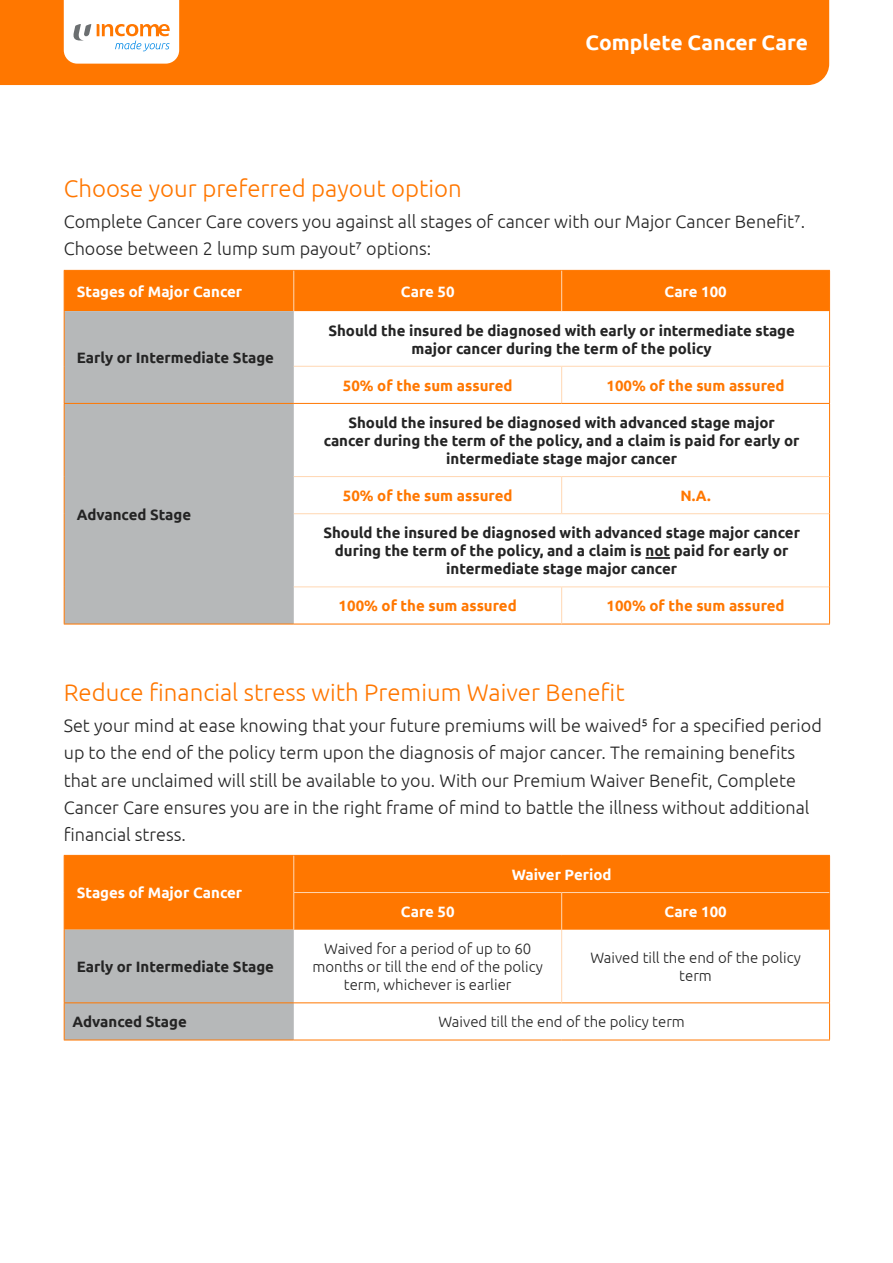
<style>
.page{position:relative;width:893px;height:1263px;background:#fff}
.page>*{position:absolute;margin:0;border:0;box-sizing:border-box;transform-origin:0 0}
.t1{font:300 24px "Ubuntu";color:#f70}
.t2{font:700 21px "Ubuntu";color:#fff}
.t3{font:300 18px/27px "Ubuntu";color:#242424}
.t4{font:700 15px/18px "Ubuntu";color:#242424;text-align:center}
.t5{font:300 15px/18px "Ubuntu";color:#242424;text-align:center}
.t6{font:700 15px "Ubuntu";color:#f70}
.t7{font:700 15px "Ubuntu";color:#fff}
</style>
<div class="page">
<div style="left:65px;top:271px;width:764px;height:40px;background:#f70"></div>
<div style="left:65px;top:311px;width:229px;height:313px;background:#b6b8b9"></div>
<hr style="left:64px;top:270px;width:230px;height:1px;background:#f70">
<hr style="left:64px;top:271px;width:1px;height:40px;background:#f70">
<hr style="left:294px;top:270px;width:268px;height:1px;background:#f70">
<hr style="left:562px;top:270px;width:268px;height:1px;background:#f70">
<hr style="left:829px;top:271px;width:1px;height:40px;background:#f70">
<hr style="left:64px;top:311px;width:1px;height:55px;background:#f70">
<hr style="left:64px;top:366px;width:1px;height:37px;background:#f70">
<hr style="left:829px;top:311px;width:1px;height:55px;background:#f70">
<hr style="left:829px;top:366px;width:1px;height:37px;background:#f70">
<hr style="left:64px;top:404px;width:1px;height:73px;background:#f70">
<hr style="left:64px;top:477px;width:1px;height:37px;background:#f70">
<hr style="left:64px;top:514px;width:1px;height:73px;background:#f70">
<hr style="left:64px;top:587px;width:1px;height:37px;background:#f70">
<hr style="left:64px;top:624px;width:230px;height:1px;background:#f70">
<hr style="left:829px;top:404px;width:1px;height:73px;background:#f70">
<hr style="left:829px;top:477px;width:1px;height:37px;background:#f70">
<hr style="left:829px;top:514px;width:1px;height:73px;background:#f70">
<hr style="left:829px;top:587px;width:1px;height:37px;background:#f70">
<hr style="left:294px;top:624px;width:268px;height:1px;background:#f70">
<hr style="left:562px;top:624px;width:268px;height:1px;background:#f70">
<hr style="left:293px;top:271px;width:1px;height:40px;background:#ffd7b2">
<hr style="left:561px;top:271px;width:1px;height:40px;background:#ffd7b2">
<hr style="left:294px;top:366px;width:268px;height:1px;background:#ffd7b2">
<hr style="left:562px;top:366px;width:267px;height:1px;background:#ffd7b2">
<hr style="left:561px;top:367px;width:1px;height:36px;background:#ffd7b2">
<hr style="left:294px;top:476px;width:268px;height:1px;background:#ffd7b2">
<hr style="left:562px;top:476px;width:267px;height:1px;background:#ffd7b2">
<hr style="left:561px;top:477px;width:1px;height:36px;background:#ffd7b2">
<hr style="left:294px;top:513px;width:268px;height:1px;background:#ffd7b2">
<hr style="left:562px;top:513px;width:267px;height:1px;background:#ffd7b2">
<hr style="left:294px;top:586px;width:268px;height:1px;background:#ffd7b2">
<hr style="left:562px;top:586px;width:267px;height:1px;background:#ffd7b2">
<hr style="left:561px;top:587px;width:1px;height:37px;background:#ffd7b2">
<hr style="left:64px;top:403px;width:230px;height:1px;background:#f70">
<hr style="left:294px;top:403px;width:268px;height:1px;background:#f70">
<hr style="left:562px;top:403px;width:268px;height:1px;background:#f70">
<hr style="left:645px;top:557px;width:25px;height:2px;background:#242424">
<div style="left:65px;top:856px;width:764px;height:74px;background:#f70"></div>
<div style="left:65px;top:930px;width:229px;height:110px;background:#b6b8b9"></div>
<hr style="left:64px;top:855px;width:230px;height:1px;background:#f70">
<hr style="left:64px;top:856px;width:1px;height:36px;background:#f70">
<hr style="left:64px;top:892px;width:1px;height:38px;background:#f70">
<hr style="left:294px;top:855px;width:268px;height:1px;background:#f70">
<hr style="left:562px;top:855px;width:268px;height:1px;background:#f70">
<hr style="left:829px;top:856px;width:1px;height:36px;background:#f70">
<hr style="left:829px;top:892px;width:1px;height:38px;background:#f70">
<hr style="left:64px;top:930px;width:1px;height:72px;background:#f70">
<hr style="left:829px;top:930px;width:1px;height:72px;background:#f70">
<hr style="left:64px;top:1003px;width:1px;height:37px;background:#f70">
<hr style="left:829px;top:1003px;width:1px;height:37px;background:#f70">
<hr style="left:64px;top:1040px;width:230px;height:1px;background:#f70">
<hr style="left:294px;top:1040px;width:268px;height:1px;background:#f70">
<hr style="left:562px;top:1040px;width:268px;height:1px;background:#f70">
<hr style="left:64px;top:1002px;width:230px;height:1px;background:#f70">
<hr style="left:294px;top:1002px;width:268px;height:1px;background:#f70">
<hr style="left:562px;top:1002px;width:268px;height:1px;background:#f70">
<hr style="left:293px;top:856px;width:1px;height:36px;background:#ffd7b2">
<hr style="left:293px;top:892px;width:269px;height:1px;background:#ffd7b2">
<hr style="left:293px;top:893px;width:1px;height:37px;background:#ffd7b2">
<hr style="left:562px;top:892px;width:267px;height:1px;background:#ffd7b2">
<hr style="left:561px;top:893px;width:1px;height:37px;background:#ffd7b2">
<hr style="left:561px;top:930px;width:1px;height:72px;background:#ffd7b2">
<div style="left:0;top:0;width:829px;height:85px;background:#f70"></div>
<svg style="left:64px;top:0;width:115px;height:64px"></svg>
<p class="t2" style="left:586px;top:30px;width:224px">Complete Cancer Care</p>
<h1 class="t1" style="left:64px;top:174px;width:399px">Choose your preferred payout option</h1>
<p class="t3" style="left:64px;top:208px;width:743px">Complete Cancer Care covers you against all stages of cancer with our Major Cancer Benefit⁷.<br>Choose between 2 lump sum payout⁷ options:</p>
<p class="t7" style="left:77px;top:282px;width:167px">Stages of Major Cancer</p>
<p class="t7" style="left:401px;top:282px;width:55px">Care 50</p>
<p class="t7" style="left:664px;top:282px;width:64px">Care 100</p>
<p class="t4" style="left:77px;top:348px;width:199px">Early or Intermediate Stage</p>
<p class="t4" style="left:77px;top:505px;width:116px">Advanced Stage</p>
<p class="t4" style="left:328px;top:321px;width:468px">Should the insured be diagnosed with early or intermediate stage major cancer during the term of the policy</p>
<p class="t6" style="left:343px;top:376px;width:171px">50% of the sum assured</p>
<p class="t6" style="left:606px;top:376px;width:180px">100% of the sum assured</p>
<p class="t4" style="left:324px;top:413px;width:477px">Should the insured be diagnosed with advanced stage major cancer during the term of the policy, and a claim is paid for early or intermediate stage major cancer</p>
<p class="t6" style="left:343px;top:486px;width:171px">50% of the sum assured</p>
<p class="t6" style="left:680px;top:486px;width:32px">N.A.</p>
<p class="t4" style="left:323px;top:524px;width:478px">Should the insured be diagnosed with advanced stage major cancer during the term of the policy, and a claim is not paid for early or intermediate stage major cancer</p>
<p class="t6" style="left:339px;top:597px;width:180px">100% of the sum assured</p>
<p class="t6" style="left:606px;top:597px;width:180px">100% of the sum assured</p>
<h1 class="t1" style="left:64px;top:678px;width:562px">Reduce financial stress with Premium Waiver Benefit</h1>
<p class="t3" style="left:64px;top:712px;width:759px">Set your mind at ease knowing that your future premiums will be waived⁵ for a specified period up to the end of the policy term upon the diagnosis of major cancer. The remaining benefits that are unclaimed will still be available to you. With our Premium Waiver Benefit, Complete Cancer Care ensures you are in the right frame of mind to battle the illness without additional financial stress.</p>
<p class="t7" style="left:77px;top:884px;width:167px">Stages of Major Cancer</p>
<p class="t4" style="left:77px;top:957px;width:199px">Early or Intermediate Stage</p>
<p class="t7" style="left:512px;top:865px;width:101px">Waiver Period</p>
<p class="t7" style="left:401px;top:902px;width:55px">Care 50</p>
<p class="t7" style="left:664px;top:902px;width:64px">Care 100</p>
<p class="t5" style="left:313px;top:939px;width:232px">Waived for a period of up to 60 months or till the end of the policy term, whichever is earlier</p>
<p class="t5" style="left:590px;top:948px;width:212px">Waived till the end of the policy term</p>
<p class="t4" style="left:73px;top:1013px;width:116px">Advanced Stage</p>
<p class="t5" style="left:438px;top:1012px;width:248px">Waived till the end of the policy term</p>
</div>
